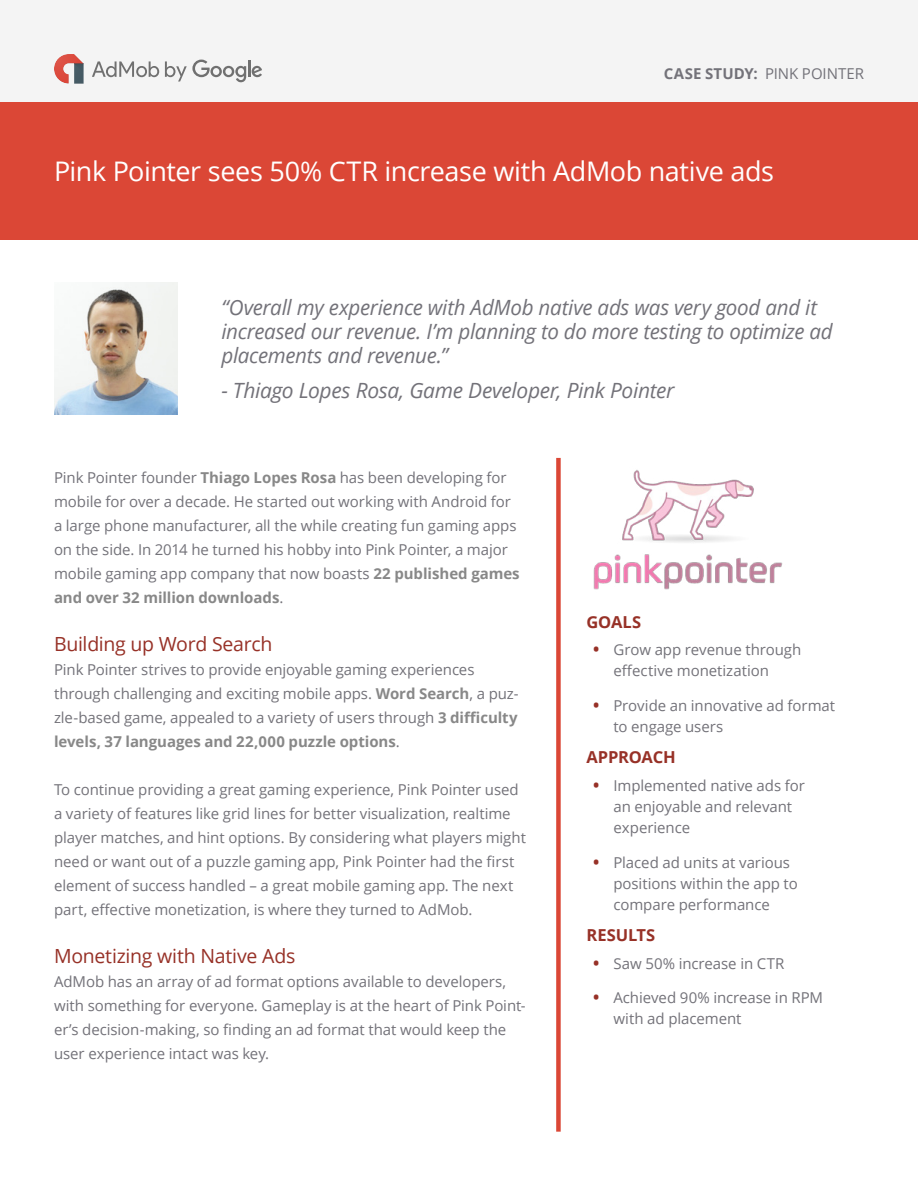
<style>
.page{position:relative;width:918px;height:1188px;background:#fff}
.page>*{position:absolute;margin:0;border:0;box-sizing:border-box;transform-origin:0 0}
.t1{font:27px "Open Sans";letter-spacing:-.015em;color:#fff}
.t2{font:italic 21px/24px "Open Sans";letter-spacing:-.015em;color:#737279}
.t3{font:19.5px "Open Sans";letter-spacing:-.015em;color:#973127}
.t4{font:700 16.5px "Open Sans";letter-spacing:-.01em;color:#973127}
.t5{font:15px/24px "Open Sans";letter-spacing:-.005em;color:#737279}
.s1{font-weight:700}
.s2{font-weight:700;color:#888}
.s3{font-weight:700;font-size:16.5px;color:#973127}
</style>
<div class="page">
<div style="left:0;top:0;width:918px;height:116px;background:#f4f4f4"></div>
<svg style="left:92px;top:61px;width:67px;height:16px"></svg>
<svg style="left:165px;top:60px;width:97px;height:22px"></svg>
<svg style="left:54px;top:54px;width:30px;height:30px"></svg>
<div style="left:0;top:102px;width:918px;height:138px;background:#db4736"></div>
<img style="left:54px;top:283px;width:124px;height:132px">
<img style="left:593px;top:470px;width:190px;height:120px">
<div style="left:556px;top:458px;width:5px;height:674px;background:#db4736"></div>
<p class="t5" style="left:664px;top:62px;width:202px"><span class="s1">CASE STUDY:</span> PINK POINTER</p>
<p class="t1" style="left:54px;top:153px;width:722px">Pink Pointer sees 50% CTR increase with AdMob native ads</p>
<p class="t2" style="left:221px;top:295px;width:613px">“Overall my experience with AdMob native ads was very good and it increased our revenue. I’m planning to do more testing to optimize ad placements and revenue.”</p>
<p class="t2" style="left:221px;top:378px;width:455px">- Thiago Lopes Rosa, Game Developer, Pink Pointer</p>
<p class="t5" style="left:54px;top:465px;width:467px">Pink Pointer founder <span class="s2">Thiago Lopes Rosa</span> has been developing for mobile for over a decade. He started out working with Android for a large phone manufacturer, all the while creating fun gaming apps on the side. In 2014 he turned his hobby into Pink Pointer, a major mobile gaming app company that now boasts <span class="s2">22 published games and over 32 million downloads</span>.</p>
<h1 class="t3" style="left:54px;top:630px;width:220px">Building up Word Search</h1>
<p class="t5" style="left:54px;top:657px;width:466px">Pink Pointer strives to provide enjoyable gaming experiences through challenging and exciting mobile apps. <span class="s2">Word Search</span>, a puz&shy;zle-based game, appealed to a variety of users through <span class="s2">3 difficulty levels, 37 languages and 22,000 puzzle options</span>.</p>
<p class="t5" style="left:54px;top:777px;width:473px">To continue providing a great gaming experience, Pink Pointer used a variety of features like grid lines for better visualization, realtime player matches, and hint options. By considering what players might need or want out of a puzzle gaming app, Pink Pointer had the first element of success handled – a great mobile gaming app. The next part, effective monetization, is where they turned to AdMob.</p>
<h1 class="t3" style="left:54px;top:942px;width:243px">Monetizing with Native Ads</h1>
<p class="t5" style="left:54px;top:969px;width:473px">AdMob has an array of ad format options available to developers, with something for everyone. Gameplay is at the heart of Pink Point&shy;er’s decision-making, so finding an ad format that would keep the user experience intact was key.</p>
<p class="t4" style="left:586px;top:610px;width:56px">GOALS</p>
<p class="t5" style="left:613px;top:639px;width:189px;line-height:21px;text-indent:-20px"><span class="s3">•</span> Grow app revenue through effective monetization</p>
<p class="t5" style="left:613px;top:694px;width:223px;line-height:21px;text-indent:-20px"><span class="s3">•</span> Provide an innovative ad format to engage users</p>
<p class="t4" style="left:586px;top:746px;width:91px">APPROACH</p>
<p class="t5" style="left:613px;top:775px;width:193px;line-height:21px;text-indent:-20px"><span class="s3">•</span> Implemented native ads for an enjoyable and relevant experience</p>
<p class="t5" style="left:613px;top:851px;width:186px;line-height:21px;text-indent:-20px"><span class="s3">•</span> Placed ad units at various positions within the app to compare performance</p>
<p class="t4" style="left:586px;top:923px;width:70px">RESULTS</p>
<p class="t5" style="left:593px;top:951px;width:193px"><span class="s3">•</span> Saw 50% increase in CTR</p>
<p class="t5" style="left:613px;top:987px;width:211px;line-height:21px;text-indent:-20px"><span class="s3">•</span> Achieved 90% increase in RPM with ad placement</p>
</div>
